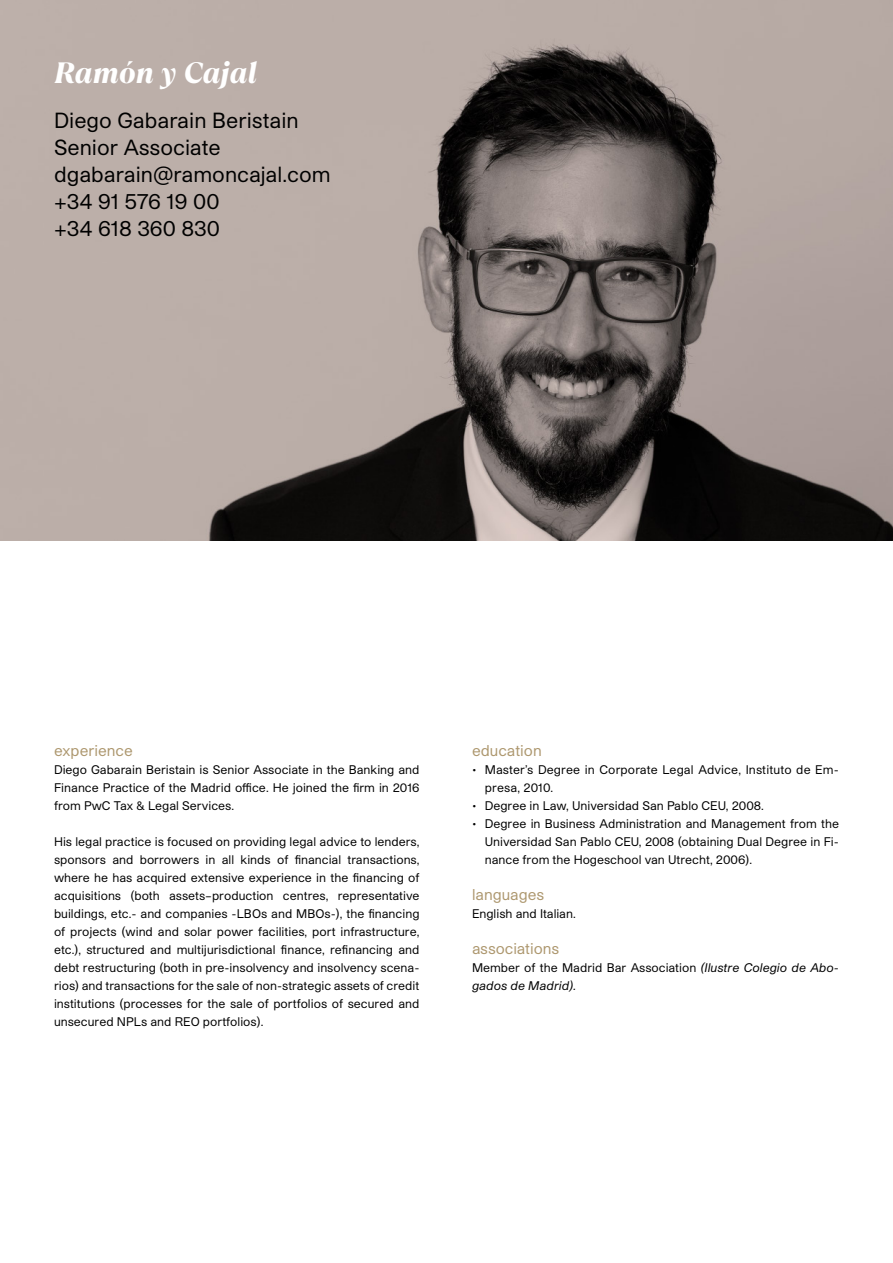
<style>
.page{position:relative;width:893px;height:1263px;background:#fff}
.page>*{position:absolute;margin:0;border:0;box-sizing:border-box;transform-origin:0 0}
.t1{font:italic 800 29.4px "TT Ramillas";color:#fff}
.t2{font:21px/27px "Studio Pro";color:#000}
.t3{font:15px "Studio Pro";color:#ad976e}
.t4{font:12px/18px "Studio Pro";color:#000;text-align:justify}
.t5{font:italic 12px/18px "Studio Pro";color:#000}
.s1{font-style:normal}
</style>
<div class="page">
<img style="left:0;top:0;width:893px;height:540px">
<h1 class="t1" style="left:54px;top:54px;width:205px">Ramón y Cajal</h1>
<h2 class="t2" style="left:54px;top:106px;width:278px">Diego Gabarain Beristain<br>Senior Associate dgabarain@ramoncajal.com +34 91 576 19 00<br>+34 618 360 830</h2>
<p class="t3" style="left:54px;top:741px;width:80px">experience</p>
<p class="t4" style="left:54px;top:760px;width:367px">Diego Gabarain Beristain is Senior Associate in the Banking and Finance Practice of the Madrid office. He joined the firm in 2016 from PwC Tax &amp; Legal Services.</p>
<p class="t4" style="left:54px;top:832px;width:367px">His legal practice is focused on providing legal advice to lenders, sponsors and borrowers in all kinds of financial transactions, where he has acquired extensive experience in the financing of acquisitions (both assets–production centres, representative buildings, etc.- and companies -LBOs and MBOs-), the financing of projects (wind and solar power facilities, port infrastructure, etc.), structured and multijurisdictional finance, refinancing and debt restructuring (both in pre-insolvency and insolvency scena&shy;rios) and transactions for the sale of non-strategic assets of credit institutions (processes for the sale of portfolios of secured and unsecured NPLs and REO portfolios).</p>
<p class="t3" style="left:472px;top:741px;width:71px">education</p>
<p class="t4" style="left:485px;top:760px;width:356px;text-indent:-13px">• Master’s Degree in Corporate Legal Advice, Instituto de Em&shy;presa, 2010.</p>
<p class="t4" style="left:472px;top:796px;width:293px">• Degree in Law, Universidad San Pablo CEU, 2008.</p>
<p class="t4" style="left:485px;top:814px;width:356px;text-indent:-13px">• Degree in Business Administration and Management from the Universidad San Pablo CEU, 2008 (obtaining Dual Degree in Fi&shy;nance from the Hogeschool van Utrecht, 2006).</p>
<p class="t3" style="left:472px;top:885px;width:74px">languages</p>
<p class="t4" style="left:472px;top:904px;width:105px">English and Italian.</p>
<p class="t3" style="left:472px;top:939px;width:89px">associations</p>
<p class="t5" style="left:472px;top:958px;width:368px"><span class="s1">Member of the Madrid Bar Association</span> (Ilustre Colegio de Abo&shy;gados de Madrid).</p>
</div>
